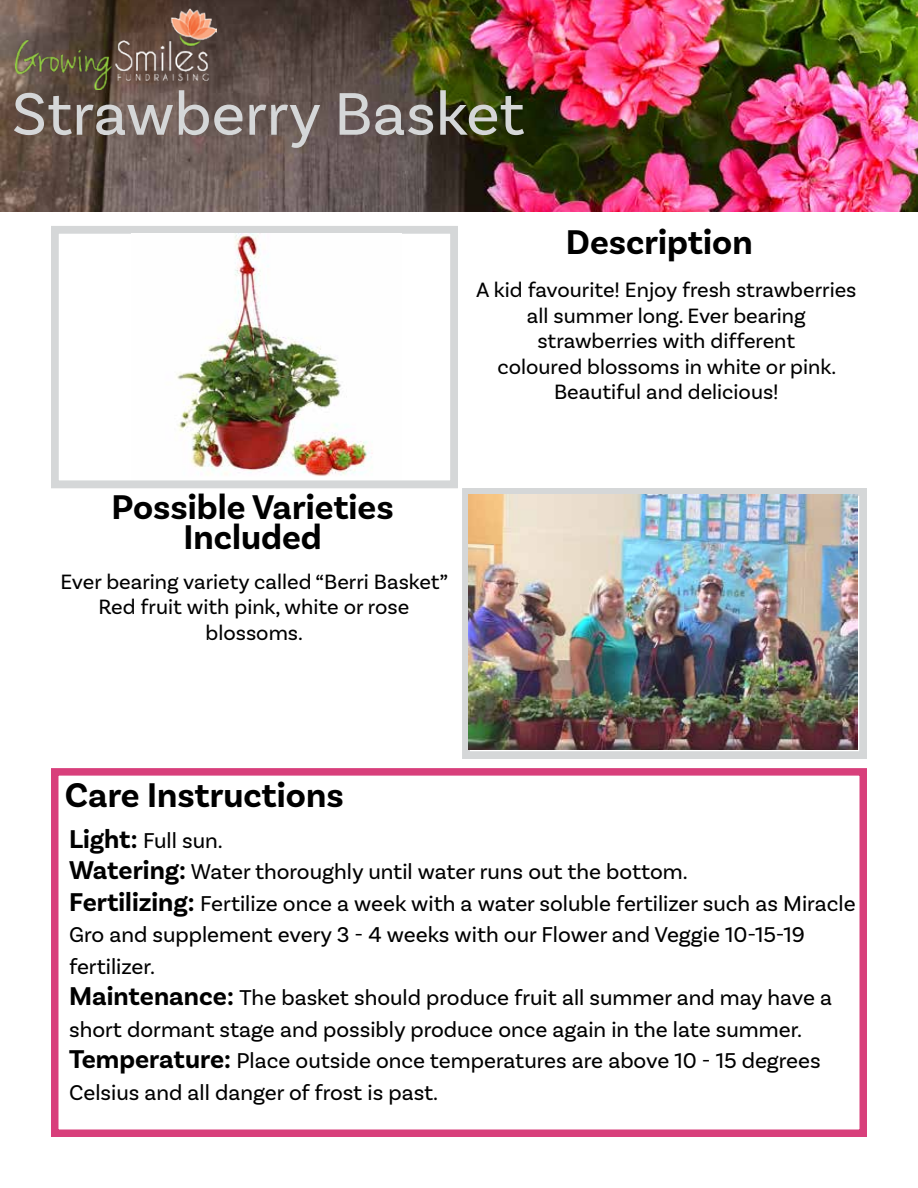
<style>
.page{position:relative;width:918px;height:1188px;background:#fff}
.page>*{position:absolute;margin:0;border:0;box-sizing:border-box;transform-origin:0 0}
.t1{font:63px "Basic Sans";color:#d5d7d8}
.t2{font:600 63px "Rift";color:#d5d7d8}
.t3{font:700 36px/30px "Basic Sans";color:#000;text-align:center}
.t4{font:22.5px/31.5px "Basic Sans";color:#000}
.t5{font:21.75px/25.5px "Basic Sans";color:#000;text-align:center}
.s1{font-weight:700;font-size:27px}
</style>
<div class="page">
<img style="left:0;top:0;width:918px;height:212px">
<img style="left:15px;top:9px;width:201px;height:80px">
<div style="left:51px;top:768px;width:816px;height:369px;border:8px solid #d83f7b"></div>
<div style="left:51px;top:226px;width:407px;height:262px;border:8px solid #d5d7d8"></div>
<div style="left:462px;top:488px;width:405px;height:271px;border:8px solid #d5d7d8"></div>
<img style="left:132px;top:233px;width:270px;height:247px">
<img style="left:469px;top:495px;width:389px;height:255px">
<h1 class="t1" style="left:12px;top:76px;width:514px">Strawberry Basket</h1>
<h1 class="t2" style="left:12px;top:70px;width:296px">PRODUCT INFO</h1>
<h2 class="t3" style="left:566px;top:227px;width:188px">Description</h2>
<p class="t5" style="left:476px;top:277px;width:382px">A kid favourite! Enjoy fresh strawberries all summer long. Ever bearing strawberries with different<br>coloured blossoms in white or pink.<br>Beautiful and delicious!</p>
<h2 class="t3" style="left:112px;top:493px;width:284px">Possible Varieties<br>Included</h2>
<p class="t5" style="left:61px;top:568px;width:389px">Ever bearing variety called “Berri Basket”<br>Red fruit with pink, white or rose blossoms.</p>
<h2 class="t3" style="left:65px;top:780px;width:280px">Care Instructions</h2>
<p class="t4" style="left:69px;top:824px;width:788px"><span class="s1">Light:</span> Full sun.<br><span class="s1">Watering:</span> Water thoroughly until water runs out the bottom.<br><span class="s1">Fertilizing:</span> Fertilize once a week with a water soluble fertilizer such as Miracle Gro and supplement every 3 - 4 weeks with our Flower and Veggie 10-15-19 fertilizer.<br><span class="s1">Maintenance:</span> The basket should produce fruit all summer and may have a short dormant stage and possibly produce once again in the late summer.<br><span class="s1">Temperature:</span> Place outside once temperatures are above 10 - 15 degrees Celsius and all danger of frost is past.</p>
</div>
